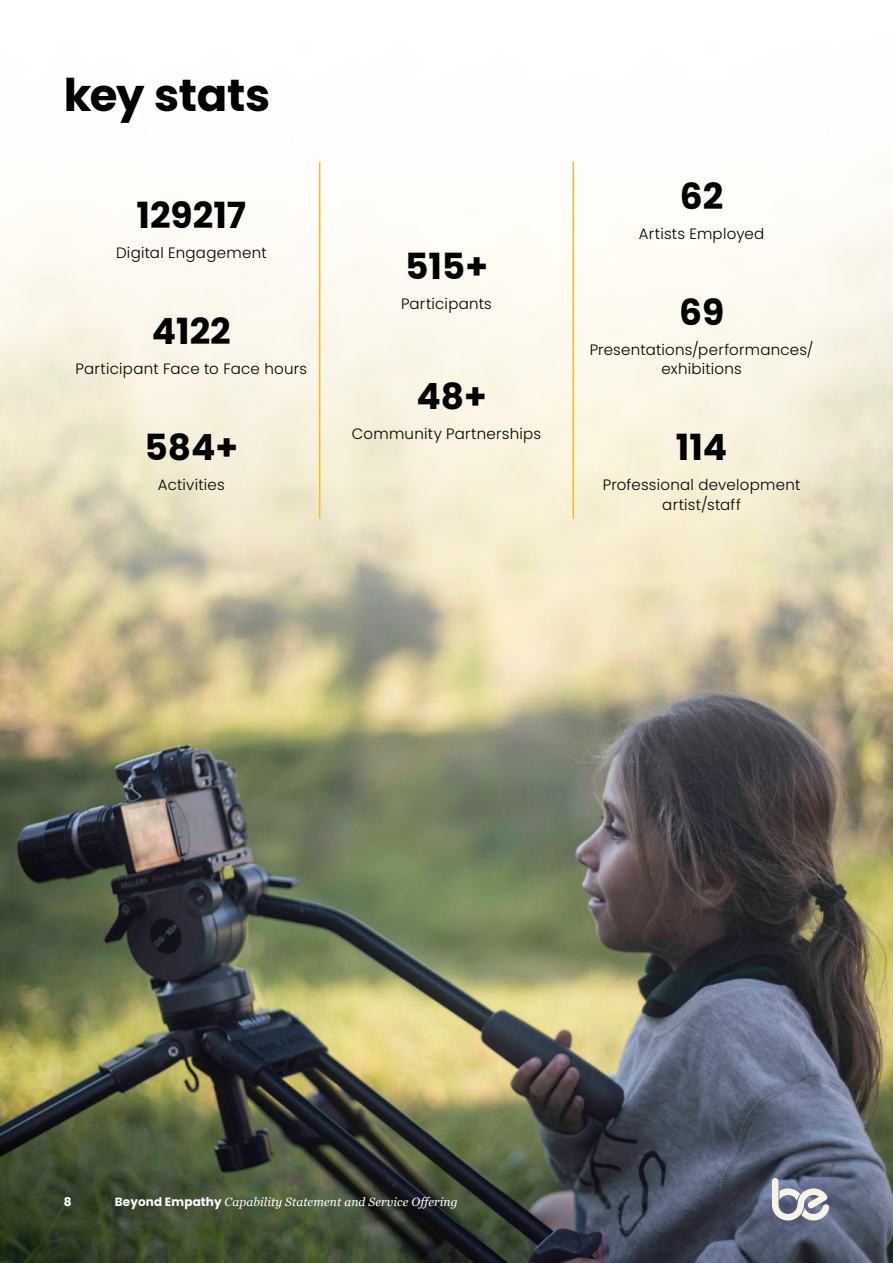
<style>
.page{position:relative;width:893px;height:1263px;background:#fff}
.page>*{position:absolute;margin:0;border:0;box-sizing:border-box;transform-origin:0 0}
.t1{font:700 45px "Poppins";letter-spacing:-.01em;color:#000}
.t2{font:700 36px "Poppins";color:#000}
.t3{font:300 15px/19.5px "Poppins";letter-spacing:.015em;color:#000;text-align:center}
.t4{font:italic 12px "Georgia";letter-spacing:.01em;color:#fff}
.t5{font:700 12px "Poppins";color:#fff}
.s1{font-family:"Poppins";font-weight:700;font-style:normal}
</style>
<div class="page">
<img style="left:0;top:161px;width:893px;height:1102px">
<hr style="left:319px;top:162px;width:1px;height:356px;background:#fdba12">
<hr style="left:573px;top:162px;width:1px;height:357px;background:#fdba12">
<svg style="left:772px;top:1178px;width:57px;height:42px;background:#a5a9b3"></svg>
<h1 class="t1" style="left:64px;top:69px;width:208px">key stats</h1>
<h2 class="t2" style="left:137px;top:195px;width:111px">129217</h2>
<p class="t3" style="left:116px;top:243px;width:152px">Digital Engagement</p>
<h2 class="t2" style="left:152px;top:311px;width:81px">4122</h2>
<p class="t3" style="left:76px;top:359px;width:233px">Participant Face to Face hours</p>
<h2 class="t2" style="left:144px;top:426px;width:95px">584+</h2>
<p class="t3" style="left:158px;top:475px;width:68px">Activities</p>
<h2 class="t2" style="left:405px;top:245px;width:84px">515+</h2>
<p class="t3" style="left:401px;top:294px;width:92px">Participants</p>
<h2 class="t2" style="left:416px;top:376px;width:72px">48+</h2>
<p class="t3" style="left:352px;top:424px;width:191px">Community Partnerships</p>
<h2 class="t2" style="left:680px;top:175px;width:45px">62</h2>
<p class="t3" style="left:639px;top:224px;width:127px">Artists Employed</p>
<h2 class="t2" style="left:679px;top:291px;width:47px">69</h2>
<p class="t3" style="left:590px;top:340px;width:225px">Presentations/performances/ exhibitions</p>
<h2 class="t2" style="left:676px;top:426px;width:53px">114</h2>
<p class="t3" style="left:603px;top:475px;width:199px">Professional development artist/staff</p>
<p class="t5" style="left:64px;top:1195px;width:9px">8</p>
<p class="t4" style="left:115px;top:1193px;width:344px"><span class="s1">Beyond Empathy</span> Capability Statement and Service Offering</p>
</div>
